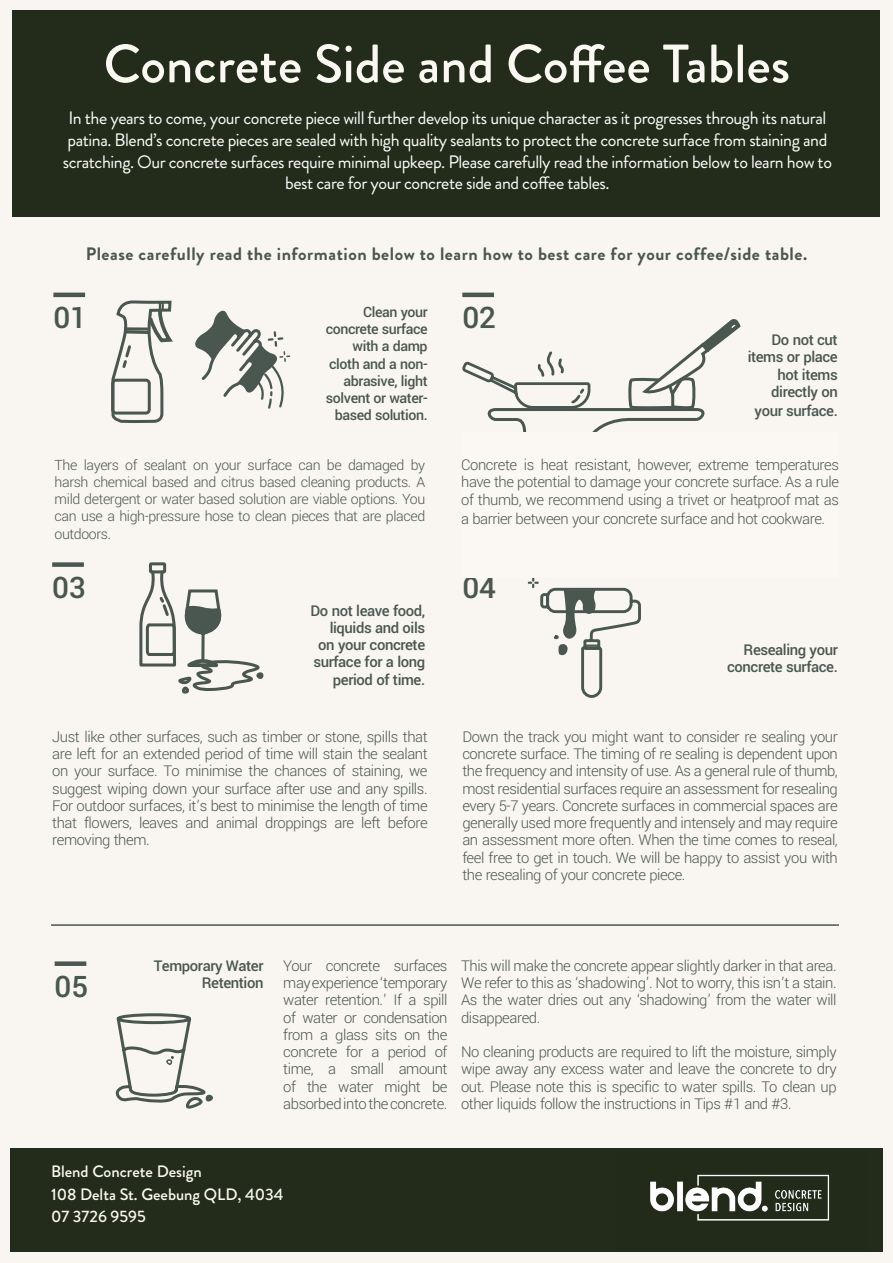
<style>
.page{position:relative;width:893px;height:1263px;background:#f9f6f1}
.page>*{position:absolute;margin:0;border:0;box-sizing:border-box;transform-origin:0 0}
.t1{font:500 54px "Brandon Grotesque";color:#fbf8f3}
.t2{font:500 33px "Yantramanav";color:#4a5650}
.t3{font:18px/21.6px "Brandon Grotesque";letter-spacing:-.025em;color:#fff;text-align:center}
.t4{font:700 18px "Brandon Grotesque";letter-spacing:.03em;color:#4a5650}
.t5{font:300 16.5px/17.2px "Yantramanav";letter-spacing:-.025em;color:#4a5650;text-align:justify}
.t6{font:500 16.5px/17.2px "Yantramanav";letter-spacing:-.025em;color:#4a5650;text-align:right}
.t7{font:500 16.5px/22.5px "Brandon Grotesque";color:#fbf8f3}
.t8{font:300 15.75px/17.2px "Yantramanav";letter-spacing:-.025em;color:#4a5650;text-align:justify}
.t9{font:500 15.75px/17.2px "Yantramanav";letter-spacing:-.025em;color:#4a5650;text-align:right}
</style>
<div class="page">
<div style="left:10px;top:1148px;width:872px;height:103px;background:#232c1b"></div>
<img style="left:615px;top:1174px;width:251px;height:78px">
<hr style="left:53px;top:293px;width:32px;height:4px;background:#4a5650">
<div style="left:52px;top:562px;width:32px;height:5px;background:#4a5650"></div>
<hr style="left:462px;top:293px;width:32px;height:4px;background:#4a5650">
<svg style="left:195px;top:310px;width:94px;height:99px"></svg>
<svg style="left:111px;top:300px;width:62px;height:123px"></svg>
<svg style="left:139px;top:562px;width:125px;height:132px"></svg>
<svg style="left:529px;top:578px;width:112px;height:120px"></svg>
<svg style="left:115px;top:1013px;width:98px;height:96px"></svg>
<div style="left:55px;top:961px;width:31px;height:5px;background:#4a5650"></div>
<hr style="left:51px;top:924px;width:788px;height:2px;background:#4a5650">
<div style="left:13px;top:11px;width:867px;height:206px;background:#232c1b"></div>
<svg style="left:462px;top:319px;width:279px;height:113px"></svg>
<h1 class="t1" style="left:104px;top:26px;width:688px">Concrete Side and Coffee Tables</h1>
<p class="t3" style="left:63px;top:108px;width:771px">In the years to come, your concrete piece will further develop its unique character as it progresses through its natural patina. Blend’s concrete pieces are sealed with high quality sealants to protect the concrete surface from staining and scratching. Our concrete surfaces require minimal upkeep. Please carefully read the information below to learn how to best care for your concrete side and coffee tables.</p>
<p class="t4" style="left:86px;top:241px;width:723px">Please carefully read the information below to learn how to best care for your coffee/side table.</p>
<h2 class="t2" style="left:53px;top:297px;width:35px">01</h2>
<p class="t9" style="left:326px;top:303px;width:103px">Clean your concrete surface with a damp cloth and a non&shy;abrasive, light solvent or water&shy;based solution.</p>
<p class="t8" style="left:55px;top:456px;width:372px">The layers of sealant on your surface can be damaged by harsh chemical based and citrus based cleaning products. A mild detergent or water based solution are viable options. You can use a high-pressure hose to clean pieces that are placed outdoors.</p>
<h2 class="t2" style="left:52px;top:567px;width:35px">03</h2>
<p class="t6" style="left:311px;top:602px;width:116px">Do not leave food, liquids and oils on your concrete surface for a long period of time.</p>
<p class="t5" style="left:52px;top:728px;width:377px">Just like other surfaces, such as timber or stone, spills that are left for an extended period of time will stain the sealant on your surface. To minimise the chances of staining, we suggest wiping down your surface after use and any spills.<br>For outdoor surfaces, it’s best to minimise the length of time that flowers, leaves and animal droppings are left before removing them.</p>
<h2 class="t2" style="left:462px;top:297px;width:35px">02</h2>
<p class="t6" style="left:748px;top:332px;width:92px">Do not cut items or place hot items directly on</p>
<p class="t6" style="left:755px;top:403px;width:85px">your surface.</p>
<p class="t5" style="left:461px;top:456px;width:379px">Concrete is heat resistant, however, extreme temperatures have the potential to damage your concrete surface. As a rule of thumb, we recommend using a trivet or heatproof mat as</p>
<p class="t5" style="left:461px;top:510px;width:366px">a barrier between your concrete surface and hot cookware.</p>
<h2 class="t2" style="left:462px;top:567px;width:35px">04</h2>
<p class="t6" style="left:727px;top:641px;width:112px">Resealing your concrete surface.</p>
<p class="t5" style="left:462px;top:728px;width:377px">Down the track you might want to consider re sealing your concrete surface. The timing of re sealing is dependent upon the frequency and intensity of use. As a general rule of thumb, most residential surfaces require an assessment for resealing every 5-7 years. Concrete surfaces in commercial spaces are generally used more frequently and intensely and may require an assessment more often. When the time comes to reseal, feel free to get in touch. We will be happy to assist you with the resealing of your concrete piece.</p>
<h2 class="t2" style="left:55px;top:966px;width:35px">05</h2>
<p class="t6" style="left:154px;top:957px;width:111px">Temporary Water<br>Retention</p>
<p class="t5" style="left:283px;top:957px;width:166px">Your concrete surfaces may experience ‘temporary water retention.’ If a spill of water or condensation from a glass sits on the concrete for a period of time, a small amount of the water might be absorbed into the concrete.</p>
<p class="t5" style="left:461px;top:957px;width:377px">This will make the concrete appear slightly darker in that area.<br>We refer to this as ‘shadowing’. Not to worry, this isn’t a stain.<br>As the water dries out any ‘shadowing’ from the water will disappeared.</p>
<p class="t5" style="left:461px;top:1043px;width:377px">No cleaning products are required to lift the moisture, simply wipe away any excess water and leave the concrete to dry out. Please note this is specific to water spills. To clean up other liquids follow the instructions in Tips #1 and #3.</p>
<p class="t7" style="left:51px;top:1160px;width:234px">Blend Concrete Design<br>108 Delta St. Geebung QLD, 4034<br>07 3726 9595</p>
</div>
